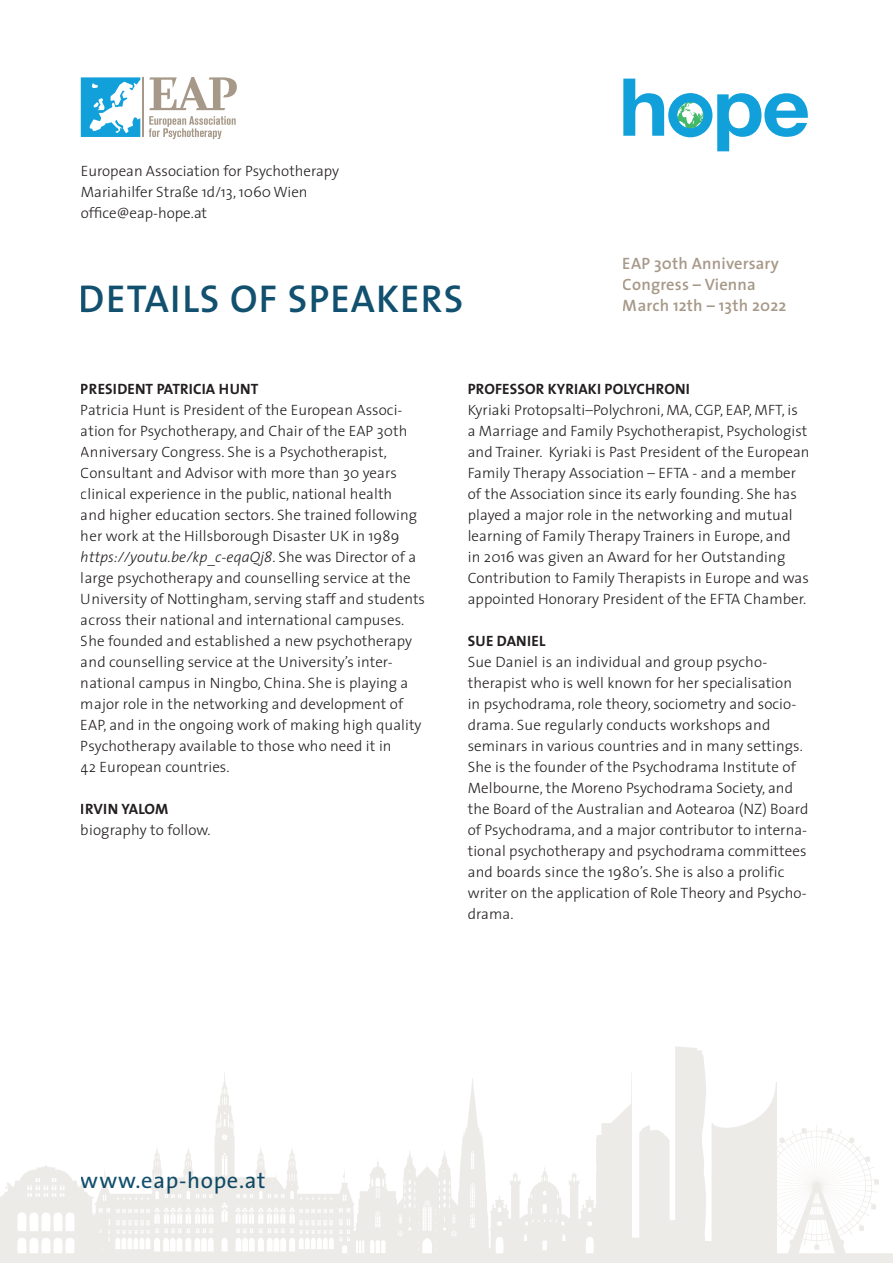
<style>
.page{position:relative;width:893px;height:1263px;background:#fff}
.page>*{position:absolute;margin:0;border:0;box-sizing:border-box;transform-origin:0 0}
.t1{font:39px "The Sans Semi Bold Caps";letter-spacing:.03em;color:#11506e}
.t2{font:22.5px "The Sans";letter-spacing:.03em;color:#11506e}
.t3{font:600 18.45px/24.3px "The Sans";letter-spacing:.01em;color:#a79989;text-align:center}
.t4{font:600 16.5px/21px "The Sans";letter-spacing:.01em;color:#a79989}
.t5{font:300 15px/21px "The Sans";letter-spacing:.005em;color:#231f20}
.t6{font:700 15px "The Sans";letter-spacing:.01em;color:#231f20}
.s1{font-family:"The Sans Semi Bold Caps";font-weight:400}
.s2{font-style:italic}
</style>
<div class="page">
<svg style="left:0;top:1046px;width:893px;height:217px"></svg>
<svg style="left:623px;top:79px;width:185px;height:72px"></svg>
<div style="left:668px;top:93px;width:44px;height:44px;background:#12a0db;border-radius:50%"></div>
<img style="left:677px;top:102px;width:26px;height:26px;border-radius:13px">
<svg style="left:149px;top:116px;width:87px;height:23px"></svg>
<svg style="left:149px;top:77px;width:88px;height:33px"></svg>
<hr style="left:142px;top:77px;width:1px;height:60px;background:#a79989">
<svg style="left:81px;top:77px;width:59px;height:60px"></svg>
<p class="t5" style="left:81px;top:160px;width:260px">European Association for Psychotherapy<br>Mariahilfer Straße 1d/13, 1060 Wien office@eap-hope.at</p>
<h1 class="t1" style="left:79px;top:266px;width:386px">DETAILS OF SPEAKERS</h1>
<p class="t3" style="left:623px;top:243px;width:186px">Congress – Vienna<br>March <span class="s1">12</span>th – <span class="s1">13</span>th <span class="s1">2022</span></p>
<p class="t4" style="left:623px;top:252px;width:165px">EAP 30th Anniversary<br>Congress – Vienna<br>March 12th – 13th 2022</p>
<p class="t6" style="left:81px;top:376px;width:179px">PRESIDENT PATRICIA HUNT</p>
<p class="t5" style="left:81px;top:399px;width:346px">Patricia Hunt is President of the European Associ&shy;ation for Psychotherapy, and Chair of the EAP 30th Anniversary Congress. She is a Psychotherapist, Consultant and Advisor with more than 30 years clinical experience in the public, national health<br>and higher education sectors. She trained following her work at the Hillsborough Disaster UK in 1989 <span class="s2">https://youtu.be/kp_c-eqaQj8</span>. She was Director of a large psychotherapy and counselling service at the University of Nottingham, serving staff and students across their national and international campuses.<br>She founded and established a new psychotherapy and counselling service at the University’s inter&shy;national campus in Ningbo, China. She is playing a major role in the networking and development of EAP, and in the ongoing work of making high quality Psychotherapy available to those who need it in<br>42 European countries.</p>
<p class="t6" style="left:81px;top:796px;width:89px">IRVIN YALOM</p>
<p class="t5" style="left:81px;top:819px;width:131px">biography to follow.</p>
<p class="t6" style="left:468px;top:376px;width:224px">PROFESSOR KYRIAKI POLYCHRONI</p>
<p class="t5" style="left:468px;top:399px;width:343px">Kyriaki Protopsalti–Polychroni, MA, CGP, EAP, MFT, is<br>a Marriage and Family Psychotherapist, Psychologist and Trainer. Kyriaki is Past President of the European Family Therapy Association – EFTA - and a member of the Association since its early founding. She has played a major role in the networking and mutual learning of Family Therapy Trainers in Europe, and<br>in 2016 was given an Award for her Outstanding Contribution to Family Therapists in Europe and was appointed Honorary President of the EFTA Chamber.</p>
<p class="t6" style="left:468px;top:628px;width:79px">SUE DANIEL</p>
<p class="t5" style="left:468px;top:651px;width:342px">Sue Daniel is an individual and group psycho&shy;therapist who is well known for her specialisation<br>in psychodrama, role theory, sociometry and socio&shy;drama. Sue regularly conducts workshops and seminars in various countries and in many settings.<br>She is the founder of the Psychodrama Institute of Melbourne, the Moreno Psychodrama Society, and the Board of the Australian and Aotearoa (NZ) Board of Psychodrama, and a major contributor to interna&shy;tional psychotherapy and psychodrama committees and boards since the 1980’s. She is also a prolific writer on the application of Role Theory and Psycho&shy;drama.</p>
<h2 class="t2" style="left:81px;top:1162px;width:186px">www.eap-hope.at</h2>
</div>
